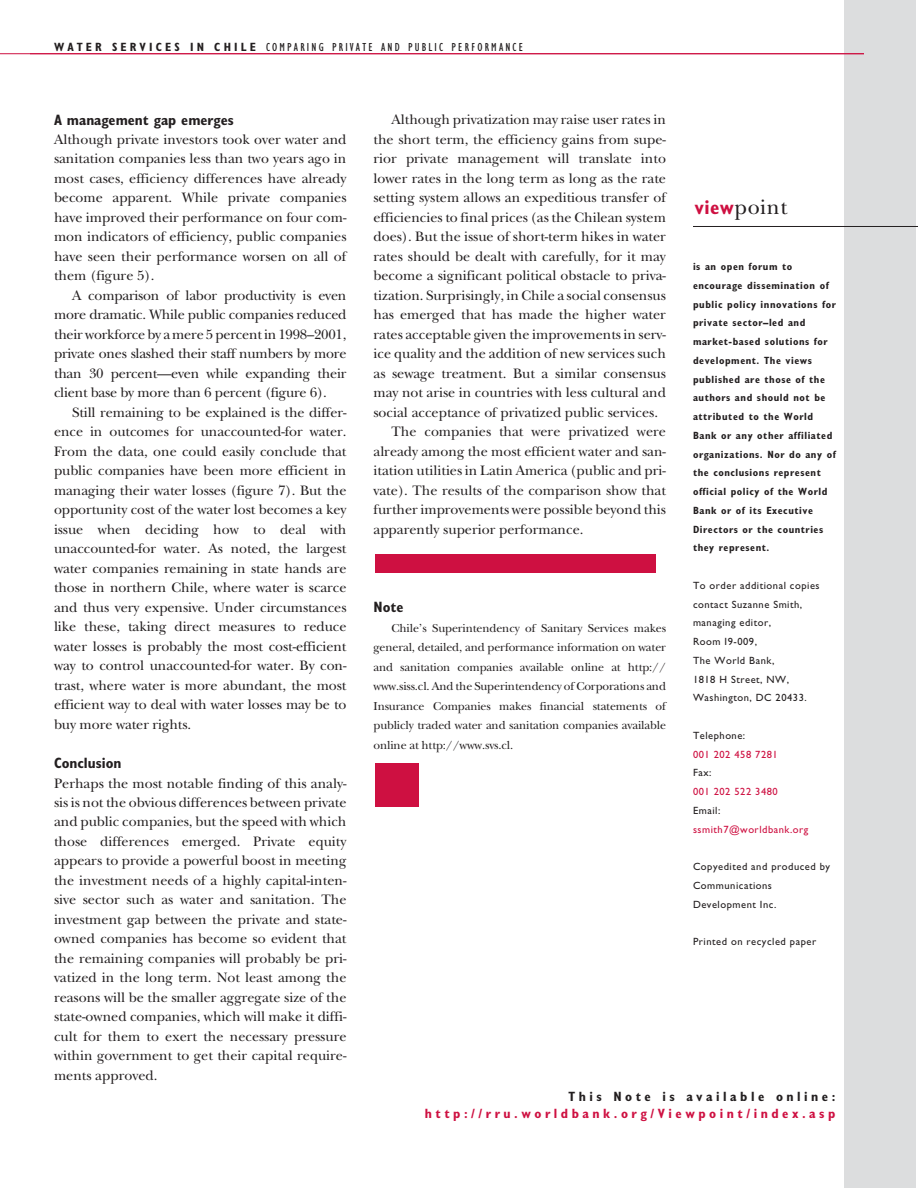
<style>
.page{position:relative;width:918px;height:1188px;background:#fff}
.page>*{position:absolute;margin:0;border:0;box-sizing:border-box;transform-origin:0 0}
.t1{font:21.6px "New Baskerville";letter-spacing:.025em;color:#231f20}
.t2{font:700 condensed 15px "Gill Sans";color:#231f20}
.t3{font:14.25px/19.5px "New Baskerville";color:#231f20;text-align:justify}
.t4{font:700 condensed 13.5px "Gill Sans";letter-spacing:.26em;color:#ce1041}
.t5{font:700 condensed 13.5px "Gill Sans";letter-spacing:.26em;color:#231f20}
.t6{font:12px/19.5px "New Baskerville";letter-spacing:-.01em;color:#231f20;text-align:justify}
.t7{font:condensed 12px "Gill Sans";letter-spacing:.18em;color:#231f20}
.t8{font:700 condensed 10.5px/18.8px "Gill Sans";letter-spacing:.05em;color:#231f20}
.t9{font:10.5px/18.8px "Gill Sans";letter-spacing:.05em;color:#231f20}
.t10{font:10.5px "Gill Sans";letter-spacing:.05em;color:#ce1041}
.s1{font-weight:700}
.s2{font-family:"Gill Sans";font-weight:700;font-stretch:condensed;font-size:19.95px;color:#ce1041}
</style>
<div class="page">
<div style="left:844px;top:0;width:72px;height:1188px;background:#dcddde"></div>
<hr style="left:693px;top:226px;width:225px;height:1px;background:#231f20">
<hr style="left:0;top:53px;width:864px;height:1px;background:#ce1041">
<div style="left:375px;top:763px;width:44px;height:44px;background:#ce1041"></div>
<div style="left:375px;top:555px;width:281px;height:18px;background:#ce1041"></div>
<p class="t7" style="left:54px;top:43px;width:471px"><span class="s1">WATER SERVICES IN CHILE</span> COMPARING PRIVATE AND PUBLIC PERFORMANCE</p>
<p class="t2" style="left:54px;top:114px;width:181px">A management gap emerges</p>
<p class="t3" style="left:54px;top:131px;width:294px">Although private investors took over water and sanitation companies less than two years ago in most cases, efficiency differences have already become apparent. While private companies have improved their performance on four com&shy;mon indicators of efficiency, public companies have seen their performance worsen on all of them (figure 5).</p>
<p class="t3" style="left:54px;top:287px;width:294px;text-indent:18px">A comparison of labor productivity is even more dramatic. While public companies reduced their workforce by a mere 5 percent in 1998–2001, private ones slashed their staff numbers by more than 30 percent—even while expanding their client base by more than 6 percent (figure 6).</p>
<p class="t3" style="left:54px;top:404px;width:294px;text-indent:18px">Still remaining to be explained is the differ&shy;ence in outcomes for unaccounted-for water.<br>From the data, one could easily conclude that public companies have been more efficient in managing their water losses (figure 7). But the opportunity cost of the water lost becomes a key issue when deciding how to deal with unaccounted-for water. As noted, the largest water companies remaining in state hands are those in northern Chile, where water is scarce and thus very expensive. Under circumstances like these, taking direct measures to reduce water losses is probably the most cost-efficient way to control unaccounted-for water. By con&shy;trast, where water is more abundant, the most efficient way to deal with water losses may be to buy more water rights.</p>
<p class="t2" style="left:54px;top:758px;width:69px">Conclusion</p>
<p class="t3" style="left:54px;top:775px;width:294px">Perhaps the most notable finding of this analy&shy;sis is not the obvious differences between private and public companies, but the speed with which those differences emerged. Private equity appears to provide a powerful boost in meeting the investment needs of a highly capital-inten&shy;sive sector such as water and sanitation. The investment gap between the private and state&shy;owned companies has become so evident that the remaining companies will probably be pri&shy;vatized in the long term. Not least among the reasons will be the smaller aggregate size of the state-owned companies, which will make it diffi&shy;cult for them to exert the necessary pressure within government to get their capital require&shy;ments approved.</p>
<p class="t3" style="left:391px;top:112px;width:276px">Although privatization may raise user rates in</p>
<p class="t3" style="left:373px;top:131px;width:294px">the short term, the efficiency gains from supe-</p>
<p class="t3" style="left:373px;top:151px;width:294px">rior private management will translate into</p>
<p class="t3" style="left:373px;top:170px;width:294px">lower rates in the long term as long as the rate</p>
<p class="t3" style="left:373px;top:190px;width:294px">setting system allows an expeditious transfer of</p>
<p class="t3" style="left:373px;top:209px;width:294px">efficiencies to final prices (as the Chilean system</p>
<p class="t3" style="left:373px;top:229px;width:294px">does). But the issue of short-term hikes in water</p>
<p class="t3" style="left:373px;top:248px;width:294px">rates should be dealt with carefully, for it may</p>
<p class="t3" style="left:373px;top:268px;width:294px">become a significant political obstacle to priva-</p>
<p class="t3" style="left:373px;top:287px;width:294px">tization. Surprisingly, in Chile a social consensus</p>
<p class="t3" style="left:373px;top:307px;width:294px">has emerged that has made the higher water</p>
<p class="t3" style="left:373px;top:326px;width:294px">rates acceptable given the improvements in serv-</p>
<p class="t3" style="left:373px;top:346px;width:294px">ice quality and the addition of new services such</p>
<p class="t3" style="left:373px;top:365px;width:294px">as sewage treatment. But a similar consensus</p>
<p class="t3" style="left:373px;top:385px;width:294px">may not arise in countries with less cultural and</p>
<p class="t3" style="left:373px;top:404px;width:286px">social acceptance of privatized public services.</p>
<p class="t3" style="left:391px;top:424px;width:276px">The companies that were privatized were</p>
<p class="t3" style="left:373px;top:443px;width:294px">already among the most efficient water and san-</p>
<p class="t3" style="left:373px;top:463px;width:294px">itation utilities in Latin America (public and pri-</p>
<p class="t3" style="left:373px;top:482px;width:294px">vate). The results of the comparison show that</p>
<p class="t3" style="left:373px;top:502px;width:294px">further improvements were possible beyond this</p>
<p class="t3" style="left:373px;top:521px;width:212px">apparently superior performance.</p>
<p class="t2" style="left:374px;top:602px;width:32px">Note</p>
<p class="t6" style="left:374px;top:619px;width:294px;text-indent:18px">Chile’s Superintendency of Sanitary Services makes general, detailed, and performance information on water and sanitation companies available online at http:// www.siss.cl. And the Superintendency of Corporations and Insurance Companies makes financial statements of publicly traded water and sanitation companies available online at http://www.svs.cl.</p>
<h1 class="t1" style="left:694px;top:199px;width:94px"><span class="s2">view</span>point</h1>
<p class="t8" style="left:693px;top:258px;width:144px">is an open forum to encourage dissemination of public policy innovations for private sector–led and market-based solutions for development. The views published are those of the authors and should not be attributed to the World<br>Bank or any other affiliated organizations. Nor do any of the conclusions represent official policy of the World<br>Bank or of its Executive<br>Directors or the countries they represent.</p>
<p class="t9" style="left:693px;top:577px;width:128px">To order additional copies contact Suzanne Smith, managing editor,<br>Room I9-009,<br>The World Bank,<br>1818 H Street, NW,<br>Washington, DC 20433.</p>
<p class="t9" style="left:693px;top:727px;width:54px">Telephone:</p>
<p class="t10" style="left:693px;top:750px;width:86px">001 202 458 7281</p>
<p class="t9" style="left:693px;top:765px;width:20px">Fax:</p>
<p class="t10" style="left:693px;top:788px;width:86px">001 202 522 3480</p>
<p class="t9" style="left:693px;top:802px;width:29px">Email:</p>
<p class="t10" style="left:693px;top:825px;width:117px">ssmith7@worldbank.org</p>
<p class="t9" style="left:693px;top:858px;width:139px">Copyedited and produced by<br>Communications<br>Development Inc.</p>
<p class="t9" style="left:693px;top:933px;width:125px">Printed on recycled paper</p>
<p class="t5" style="left:569px;top:1092px;width:268px">This Note is available online:</p>
<p class="t4" style="left:425px;top:1108px;width:412px">http://rru.worldbank.org/Viewpoint/index.asp</p>
</div>
